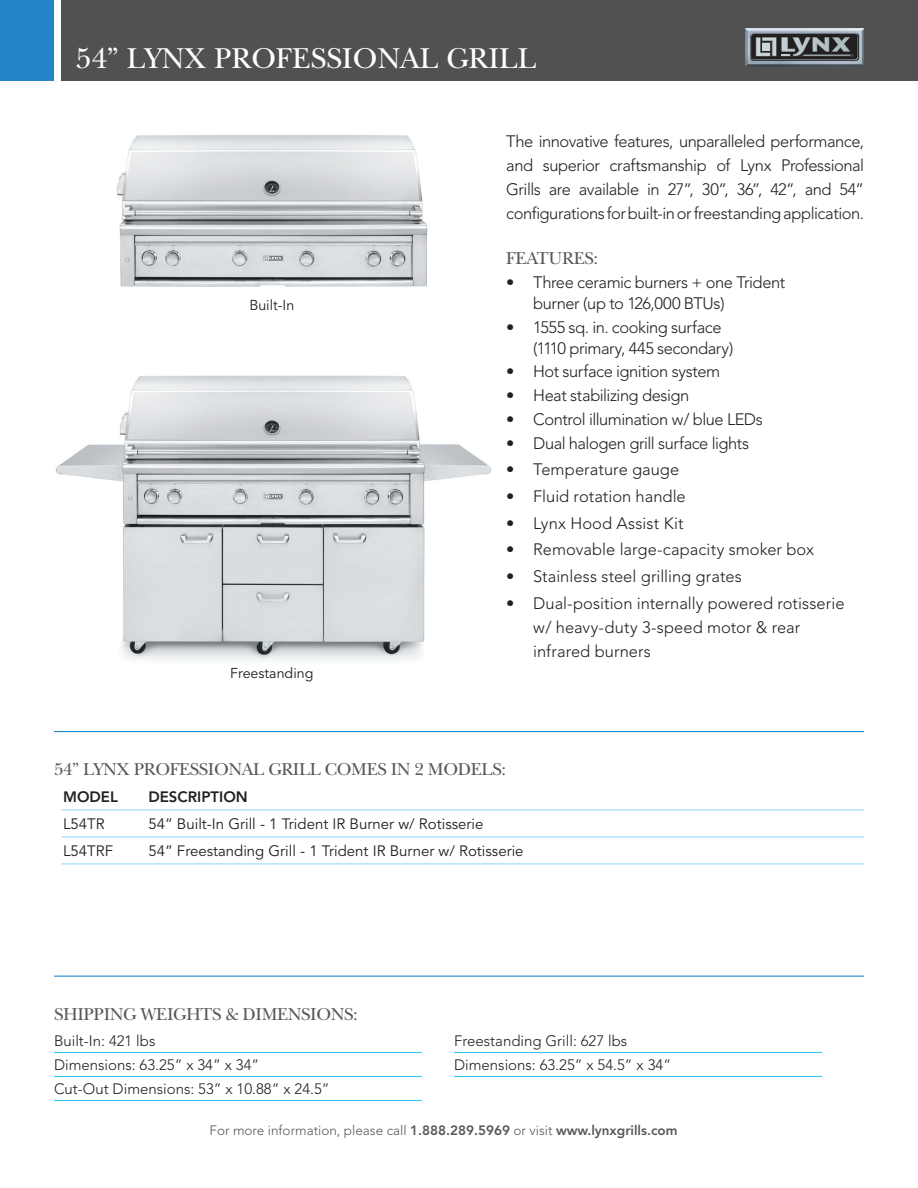
<style>
.page{position:relative;width:918px;height:1188px;background:#fff}
.page>*{position:absolute;margin:0;border:0;box-sizing:border-box;transform-origin:0 0}
.Spec_Machine_Name{font:30px "New Baskerville";color:#fff}
.Main_Headings{font:18px "New Baskerville";letter-spacing:-.02em;color:#57585a}
.intro_body{font:300 16.5px/24px "Avenir";letter-spacing:-.02em;color:#231f20}
.intro_body-2{font:300 16.5px/24px "Avenir";color:#231f20}
.intro_body-3{font:300 16.5px "Avenir";letter-spacing:.005em;color:#231f20}
.Spec_Features{font:300 15px "Avenir";color:#231f20}
.charts_smaller_type{font:15px "Avenir";color:#231f20}
.charts_smaller_type-2{font:800 15px "Avenir";color:#231f20}
.t1{font:14.25px "Avenir";color:#231f20}
.t2{font:300 13.5px "Avenir";color:#57585a}
.s1{font-weight:800}
</style>
<div class="page">
<img style="left:117px;top:134px;width:311px;height:153px">
<img style="left:56px;top:375px;width:435px;height:286px">
<div style="left:61px;top:0;width:857px;height:81px;background:#515152"></div>
<div style="left:0;top:0;width:54px;height:81px;background:#2585c6"></div>
<img style="left:745px;top:28px;width:119px;height:39px">
<div style="left:752px;top:34px;width:104px;height:25px;background:#231f20;border-radius:3px"></div>
<svg style="left:756px;top:37px;width:98px;height:20px"></svg>
<hr style="left:54px;top:1052px;width:368px;height:1px;background:#2bc4f3">
<hr style="left:54px;top:1076px;width:368px;height:1px;background:#2bc4f3">
<hr style="left:54px;top:1100px;width:368px;height:1px;background:#2bc4f3">
<hr style="left:454px;top:1052px;width:368px;height:1px;background:#2bc4f3">
<hr style="left:454px;top:1076px;width:368px;height:1px;background:#2bc4f3">
<hr style="left:54px;top:731px;width:810px;height:1px;background:#007cc2">
<hr style="left:54px;top:976px;width:810px;height:1px;background:#007cc2">
<hr style="left:61px;top:837px;width:86px;height:1px;background:#85d5f7">
<hr style="left:147px;top:837px;width:576px;height:1px;background:#85d5f7">
<hr style="left:723px;top:837px;width:81px;height:1px;background:#85d5f7">
<hr style="left:804px;top:837px;width:60px;height:1px;background:#85d5f7">
<hr style="left:61px;top:864px;width:86px;height:1px;background:#85d5f7">
<hr style="left:147px;top:864px;width:576px;height:1px;background:#85d5f7">
<hr style="left:723px;top:864px;width:81px;height:1px;background:#85d5f7">
<hr style="left:804px;top:864px;width:60px;height:1px;background:#85d5f7">
<hr style="left:61px;top:810px;width:86px;height:1px;background:#85d5f7">
<hr style="left:147px;top:810px;width:576px;height:1px;background:#85d5f7">
<hr style="left:723px;top:810px;width:81px;height:1px;background:#85d5f7">
<hr style="left:804px;top:810px;width:60px;height:1px;background:#85d5f7">
<p class="Spec_Machine_Name" style="left:76px;top:40px;width:462px">54” LYNX PROFESSIONAL GRILL</p>
<p class="t1" style="left:249px;top:297px;width:46px">Built-In</p>
<p class="t1" style="left:230px;top:665px;width:85px">Freestanding</p>
<p class="intro_body" style="left:506px;top:130px;width:359px;text-align:justify">The innovative features, unparalleled performance, and superior craftsmanship of Lynx Professional Grills are available in 27”, 30”, 36”, 42”, and 54” configurations for built-in or freestanding application.</p>
<p class="Main_Headings" style="left:506px;top:248px;width:93px">FEATURES:</p>
<p class="intro_body" style="left:533px;top:272px;width:254px;line-height:21px;text-indent:-27px">• Three ceramic burners + one Trident burner (up to 126,000 BTUs)</p>
<p class="intro_body" style="left:533px;top:317px;width:202px;line-height:21px;text-indent:-27px">• 1555 sq. in. cooking surface (1110 primary, 445 secondary)</p>
<p class="intro_body" style="left:506px;top:360px;width:216px">• Hot surface ignition system</p>
<p class="intro_body" style="left:506px;top:384px;width:185px">• Heat stabilizing design</p>
<p class="intro_body" style="left:506px;top:407px;width:258px">• Control illumination w/ blue LEDs</p>
<p class="intro_body" style="left:506px;top:431px;width:245px">• Dual halogen grill surface lights</p>
<p class="intro_body-3" style="left:506px;top:460px;width:175px">• Temperature gauge</p>
<p class="intro_body-2" style="left:506px;top:484px;width:181px">• Fluid rotation handle</p>
<p class="intro_body-3" style="left:506px;top:513px;width:179px">• Lynx Hood Assist Kit</p>
<p class="intro_body-3" style="left:506px;top:540px;width:309px">• Removable large-capacity smoker box</p>
<p class="intro_body-2" style="left:506px;top:564px;width:237px">• Stainless steel grilling grates</p>
<p class="intro_body-2" style="left:533px;top:591px;width:313px;text-indent:-27px">• Dual-position internally powered rotisserie w/ heavy-duty 3-speed motor &amp; rear infrared burners</p>
<p class="Main_Headings" style="left:54px;top:759px;width:454px">54” LYNX PROFESSIONAL GRILL COMES IN 2 MODELS:</p>
<p class="charts_smaller_type-2" style="left:63px;top:788px;width:56px">MODEL</p>
<p class="charts_smaller_type-2" style="left:148px;top:788px;width:101px">DESCRIPTION</p>
<p class="charts_smaller_type" style="left:63px;top:815px;width:43px">L54TR</p>
<p class="charts_smaller_type" style="left:148px;top:815px;width:337px">54” Built-In Grill - 1 Trident IR Burner w/ Rotisserie</p>
<p class="charts_smaller_type" style="left:63px;top:842px;width:52px">L54TRF</p>
<p class="charts_smaller_type" style="left:148px;top:842px;width:377px">54” Freestanding Grill - 1 Trident IR Burner w/ Rotisserie</p>
<p class="Main_Headings" style="left:54px;top:1003px;width:305px">SHIPPING WEIGHTS &amp; DIMENSIONS:</p>
<p class="Spec_Features" style="left:54px;top:1032px;width:103px">Built-In: 421 lbs</p>
<p class="Spec_Features" style="left:54px;top:1056px;width:207px">Dimensions: 63.25” x 34” x 34”</p>
<p class="Spec_Features" style="left:54px;top:1080px;width:277px">Cut-Out Dimensions: 53” x 10.88” x 24.5”</p>
<p class="Spec_Features" style="left:454px;top:1032px;width:175px">Freestanding Grill: 627 lbs</p>
<p class="Spec_Features" style="left:454px;top:1056px;width:219px">Dimensions: 63.25” x 54.5” x 34”</p>
<p class="t2" style="left:210px;top:1122px;width:470px">For more information, please call <span class="s1">1.888.289.5969</span> or visit <span class="s1">www.lynxgrills.com</span></p>
</div>
